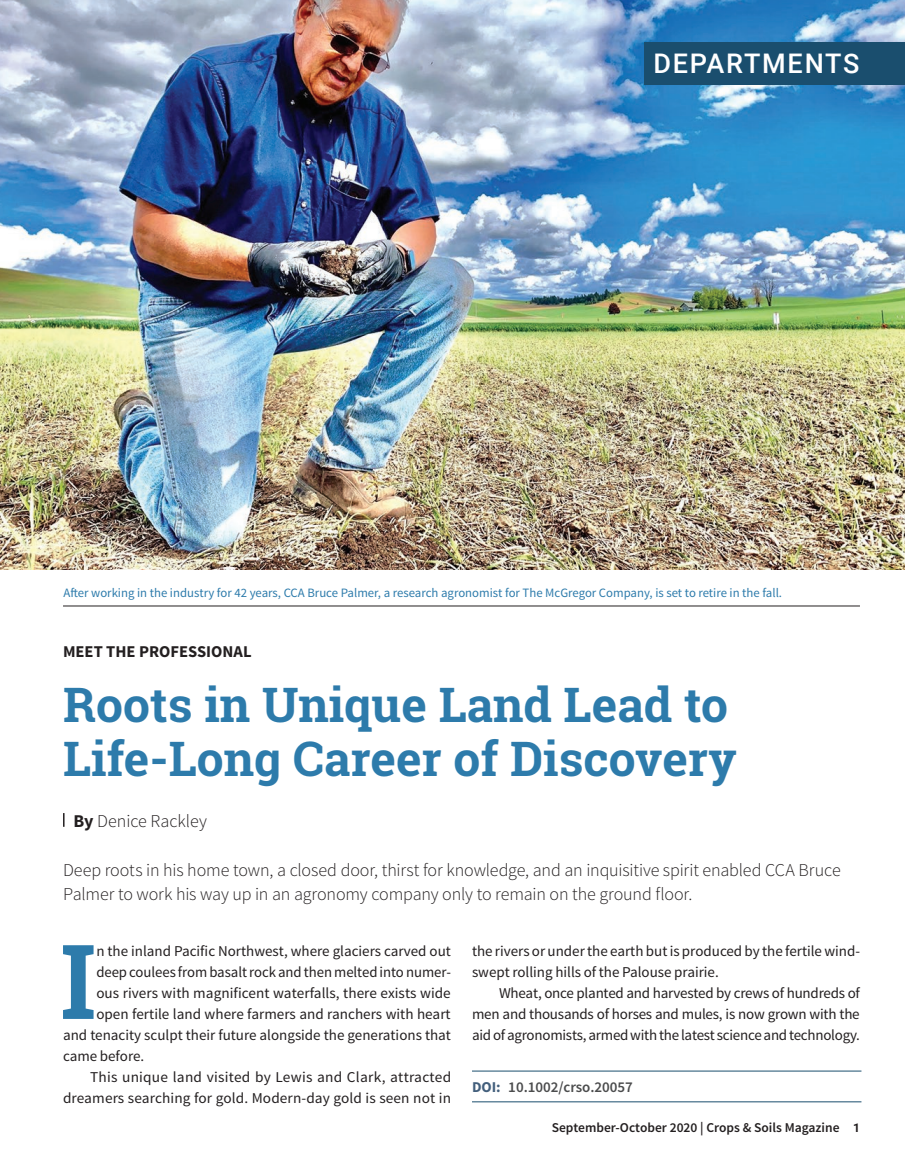
<style>
.page{position:relative;width:905px;height:1175px;background:#fff}
.page>*{position:absolute;margin:0;border:0;box-sizing:border-box;transform-origin:0 0}
.t1{font:700 103.65px "Roboto Slab";color:#2d7bab}
.t2{font:700 48px/54px "Roboto Slab";color:#2d7bab}
.t3{font:500 27px "Roboto";letter-spacing:.065em;color:#fff}
.t4{font:300 18px/24px "Source Sans Pro";letter-spacing:-.005em;color:#231f20}
.t5{font:700 16.5px "Source Sans Pro";color:#231f20}
.t6{font:15px/21px "Source Sans Pro";color:#231f20}
.t7{font:600 15px "Source Sans Pro";color:#4b4c4d}
.t8{font:600 13.5px "Source Sans Pro";color:#231f20}
.t9{font:12.75px "Source Sans Pro";color:#2d7bab}
.s1{font-weight:700}
.s2{font-weight:700;color:#435f7c}
.s3{font-family:"Roboto";font-weight:700;font-size:12px}
</style>
<div class="page">
<img style="left:0;top:0;width:904px;height:569px">
<svg style="left:63px;top:813px;width:1px;height:13px"></svg>
<hr style="left:472px;top:1070px;width:389px;height:1px;background:#1a4e6e">
<hr style="left:472px;top:1101px;width:389px;height:1px;background:#1a4e6e">
<div style="left:644px;top:42px;width:260px;height:42px;background:#1a4e6e"></div>
<hr style="left:63px;top:605px;width:797px;height:1px;background:#231f20">
<h3 class="t3" style="left:653px;top:45px;width:208px">DEPARTMENTS</h3>
<p class="t9" style="left:64px;top:584px;width:720px">After working in the industry for 42 years, CCA Bruce Palmer, a research agronomist for The McGregor Company, is set to retire in the fall.</p>
<p class="t5" style="left:63px;top:641px;width:190px">MEET THE PROFESSIONAL</p>
<h2 class="t2" style="left:63px;top:677px;width:675px">Roots in Unique Land Lead to<br>Life-Long Career of Discovery</h2>
<p class="t4" style="left:74px;top:809px;width:135px"><span class="s1">BY</span> Denice Rackley</p>
<p class="t4" style="left:63px;top:858px;width:779px">Deep roots in his home town, a closed door, thirst for knowledge, and an inquisitive spirit enabled CCA Bruce<br>Palmer to work his way up in an agronomy company only to remain on the ground floor.</p>
<h1 class="t1" style="left:60px;top:910px;width:38px">I</h1>
<p class="t6" style="left:96px;top:940px;width:356px">n the inland Pacific Northwest, where glaciers carved out</p>
<p class="t6" style="left:96px;top:961px;width:356px">deep coulees from basalt rock and then melted into numer-</p>
<p class="t6" style="left:96px;top:982px;width:356px">ous rivers with magnificent waterfalls, there exists wide</p>
<p class="t6" style="left:96px;top:1003px;width:356px">open fertile land where farmers and ranchers with heart</p>
<p class="t6" style="left:63px;top:1024px;width:389px">and tenacity sculpt their future alongside the generations that</p>
<p class="t6" style="left:63px;top:1045px;width:83px">came before.</p>
<p class="t6" style="left:90px;top:1066px;width:362px">This unique land visited by Lewis and Clark, attracted</p>
<p class="t6" style="left:63px;top:1087px;width:389px">dreamers searching for gold. Modern-day gold is seen not in</p>
<p class="t6" style="left:472px;top:940px;width:389px">the rivers or under the earth but is produced by the fertile wind&shy;swept rolling hills of the Palouse prairie.</p>
<p class="t6" style="left:472px;top:982px;width:389px;text-align:justify;text-indent:27px">Wheat, once planted and harvested by crews of hundreds of men and thousands of horses and mules, is now grown with the aid of agronomists, armed with the latest science and technology.</p>
<p class="t7" style="left:472px;top:1078px;width:162px"><span class="s2">DOI :</span> 10.1002/crso.20057</p>
<p class="t8" style="left:551px;top:1119px;width:310px">September-October 2020 | Crops &amp; Soils Magazine <span class="s3">1</span></p>
</div>
